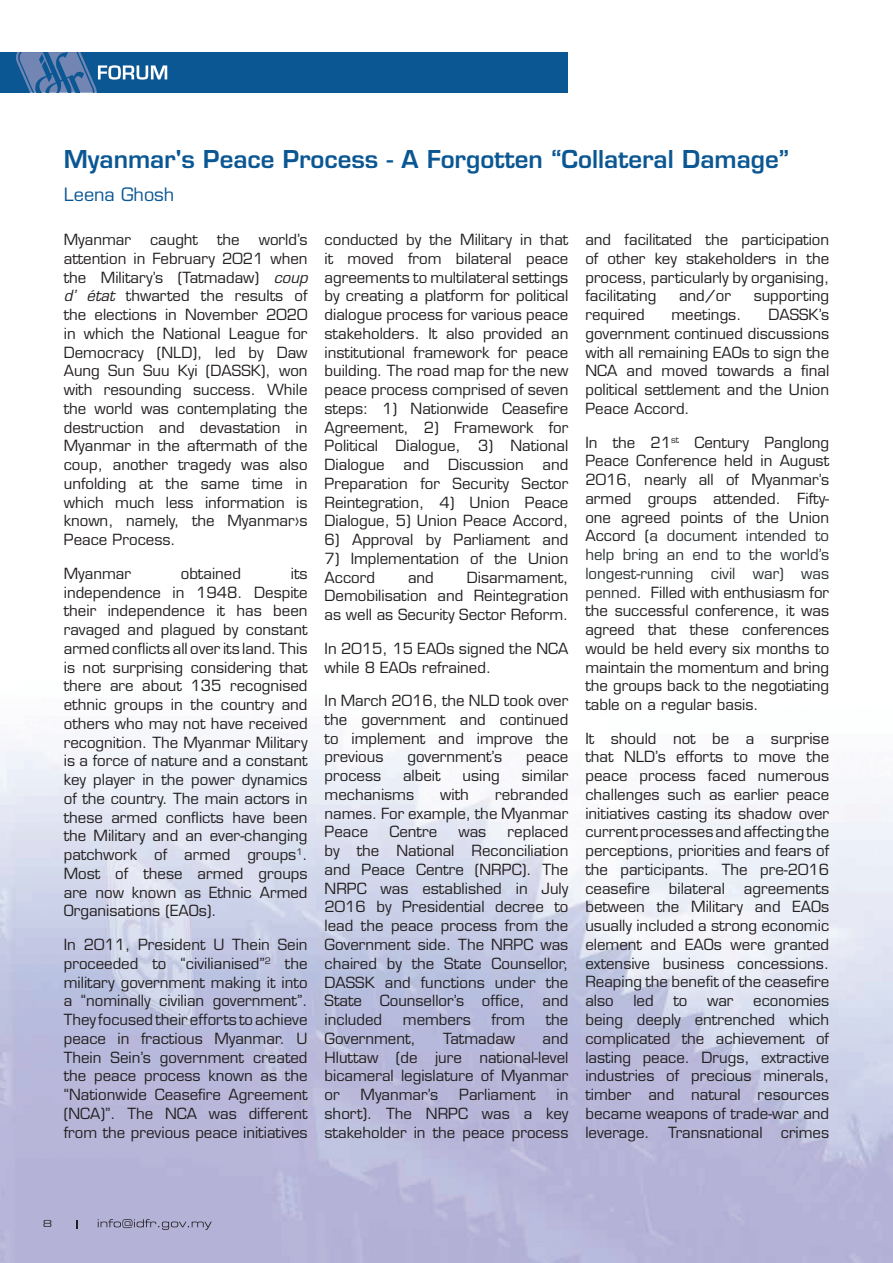
<style>
.page{position:relative;width:893px;height:1263px;background:#fff}
.page>*{position:absolute;margin:0;border:0;box-sizing:border-box;transform-origin:0 0}
.t1{font:600 24px "Eurostile LT Std";color:#0b5793}
.t2{font:18px "Eurostile LT Std";color:#0b5793}
.t3{font:15px/18.8px "Eurostile LT Std";color:#231f20;text-align:justify}
.t4{font:10.5px "Eurostile Extended";color:#231f20}
.s1{font-style:italic}
.s2{color:#2e3436}
</style>
<div class="page">
<img style="left:0;top:740px;width:893px;height:523px">
<div style="left:0;top:52px;width:568px;height:40px;background:#0b5793"></div>
<svg style="left:15px;top:52px;width:152px;height:41px"></svg>
<svg style="left:98px;top:1219px;width:114px;height:11px"></svg>
<h1 class="t1" style="left:64px;top:144px;width:727px">Myanmar's Peace Process - A Forgotten “Collateral Damage”</h1>
<p class="t2" style="left:64px;top:184px;width:112px">Leena Ghosh</p>
<p class="t3" style="left:64px;top:230px;width:245px;text-indent:195px">world’s attention in February 2021 when the Military’s (Tatmadaw) <span class="s1">coup d’ état</span> thwarted the results of the elections in November 2020 in which the National League for Democracy (NLD), led by Daw Aung Sun Suu Kyi (DASSK), won with resounding success. While the world was contemplating the destruction and devastation in Myanmar in the aftermath of the coup, another tragedy was also unfolding at the same time in which much less information is known, namely, the Myanmar›s Peace Process.</p>
<p class="t3" style="left:64px;top:564px;width:69px">Myanmar</p>
<p class="t3" style="left:181px;top:564px;width:62px">obtained</p>
<p class="t3" style="left:64px;top:230px;width:69px">Myanmar</p>
<p class="t3" style="left:150px;top:230px;width:50px">caught</p>
<p class="t3" style="left:217px;top:230px;width:24px">the</p>
<p class="t3" style="left:64px;top:564px;width:245px;text-indent:227px">its independence in 1948. Despite their independence it has been ravaged and plagued by constant armed conflicts all over its land. This is not surprising considering that there are about 135 recognised ethnic groups in the country and others who may not have received recognition. The Myanmar Military is a force of nature and a constant key player in the power dynamics of the country. The main actors in these armed conflicts have been the Military and an ever-changing patchwork of armed groups<sup>1</sup>.<br>Most of these armed groups are now known as Ethnic Armed Organisations (EAOs).</p>
<p class="t3" style="left:64px;top:935px;width:245px">In 2011, President U Thein Sein proceeded to “civilianised”<sup>2</sup> the military government making it into a “nominally civilian government”.<br>They focused their efforts to achieve peace in fractious Myanmar. U Thein Sein’s government created the peace process known as the “Nationwide Ceasefire Agreement (NCA)”. The NCA was different from the previous peace initiatives</p>
<p class="t3" style="left:325px;top:230px;width:245px">conducted by the Military in that it moved from bilateral peace agreements to multilateral settings by creating a platform for political dialogue process for various peace stakeholders. It also provided an institutional framework for peace building. The road map for the new peace process comprised of seven steps: 1) Nationwide Ceasefire Agreement, 2) Framework for Political Dialogue, 3) National Dialogue</p>
<p class="t3" style="left:325px;top:455px;width:245px;text-indent:218px">and Preparation for Security Sector Reintegration, 4) Union Peace Dialogue, 5) Union Peace Accord,</p>
<p class="t3" style="left:325px;top:530px;width:245px">6) Approval by Parliament and</p>
<p class="t3" style="left:325px;top:549px;width:245px">7) Implementation of the Union<br>Accord</p>
<p class="t3" style="left:403px;top:455px;width:27px">and</p>
<p class="t3" style="left:448px;top:455px;width:77px">Discussion</p>
<p class="t3" style="left:325px;top:568px;width:245px;text-indent:142px">Disarmament, Demobilisation and Reintegration as well as Security Sector Reform.</p>
<p class="t3" style="left:325px;top:639px;width:245px">In 2015, 15 EAOs signed the NCA while 8 EAOs refrained.</p>
<p class="t3" style="left:325px;top:691px;width:245px">In March 2016, the NLD took over the government and continued to implement and improve the previous</p>
<p class="t3" style="left:408px;top:568px;width:27px">and</p>
<p class="t3" style="left:407px;top:748px;width:96px">government’s</p>
<p class="t3" style="left:526px;top:748px;width:44px">peace</p>
<p class="t3" style="left:325px;top:766px;width:58px">process</p>
<p class="t3" style="left:403px;top:766px;width:39px">albeit</p>
<p class="t3" style="left:463px;top:766px;width:39px">using</p>
<p class="t3" style="left:522px;top:766px;width:48px">similar</p>
<p class="t3" style="left:325px;top:785px;width:91px">mechanisms</p>
<p class="t3" style="left:440px;top:785px;width:30px">with</p>
<p class="t3" style="left:325px;top:785px;width:245px;text-indent:170px">rebranded names. For example, the Myanmar Peace</p>
<p class="t3" style="left:389px;top:823px;width:49px">Centre</p>
<p class="t3" style="left:458px;top:823px;width:29px">was</p>
<p class="t3" style="left:325px;top:823px;width:245px;text-indent:183px">replaced by the National Reconciliation and Peace Centre (NRPC). The NRPC was established in July 2016 by Presidential decree to lead the peace process from the Government side. The NRPC was chaired by the State Counsellor, DASSK and functions under the State Counsellor’s office, and included</p>
<p class="t3" style="left:403px;top:1010px;width:69px">members</p>
<p class="t3" style="left:491px;top:1010px;width:35px">from</p>
<p class="t3" style="left:546px;top:1010px;width:24px">the</p>
<p class="t3" style="left:325px;top:1029px;width:93px">Government,</p>
<p class="t3" style="left:443px;top:1029px;width:74px">Tatmadaw</p>
<p class="t3" style="left:325px;top:1029px;width:245px;text-indent:218px">and Hluttaw (de jure national-level bicameral legislature of Myanmar or</p>
<p class="t3" style="left:325px;top:1085px;width:245px;text-indent:232px">in short). The NRPC was a key stakeholder in the peace process</p>
<p class="t3" style="left:361px;top:1085px;width:79px">Myanmar’s</p>
<p class="t3" style="left:459px;top:1085px;width:78px">Parliament</p>
<p class="t3" style="left:585px;top:230px;width:245px">and facilitated the participation of other key stakeholders in the process, particularly by organising, facilitating</p>
<p class="t3" style="left:679px;top:287px;width:53px">and/or</p>
<p class="t3" style="left:754px;top:287px;width:77px">supporting</p>
<p class="t3" style="left:585px;top:305px;width:245px;text-indent:183px">DASSK’s government continued discussions with all remaining EAOs to sign the NCA and moved towards a final political settlement and the Union Peace Accord.</p>
<p class="t3" style="left:585px;top:433px;width:245px">In the 21<sup>st</sup> Century Panglong Peace Conference held in August 2016, nearly all of Myanmar’s armed groups attended. Fifty&shy;one agreed points of the Union Accord (<span class="s2">a document intended to help bring an end to the world’s longest-running civil war) was penned</span>. Filled with enthusiasm for the successful conference, it was agreed that these conferences would be held every six months to maintain the momentum and bring the groups back to the negotiating table on a regular basis.</p>
<p class="t3" style="left:585px;top:729px;width:245px">It should not be a surprise that NLD’s efforts to move the peace process faced numerous challenges such as earlier peace initiatives casting its shadow over current processes and affecting the perceptions, priorities and fears of the participants. The pre-2016 ceasefire</p>
<p class="t3" style="left:585px;top:305px;width:61px">required</p>
<p class="t3" style="left:671px;top:305px;width:71px">meetings.</p>
<p class="t3" style="left:669px;top:879px;width:57px">bilateral</p>
<p class="t3" style="left:585px;top:879px;width:245px;text-indent:159px">agreements between the Military and EAOs usually included a strong economic element and EAOs were granted extensive business concessions.<br>Reaping the benefit of the ceasefire also</p>
<p class="t3" style="left:585px;top:991px;width:245px;text-indent:168px">economies being deeply entrenched which complicated the achievement of lasting peace. Drugs, extractive industries of precious minerals, timber and natural resources became weapons of trade-war and leverage. Transnational crimes</p>
<p class="t3" style="left:633px;top:991px;width:22px">led</p>
<p class="t3" style="left:673px;top:991px;width:16px">to</p>
<p class="t3" style="left:707px;top:991px;width:28px">war</p>
<p class="t4" style="left:43px;top:1218px;width:10px">8</p>
</div>
